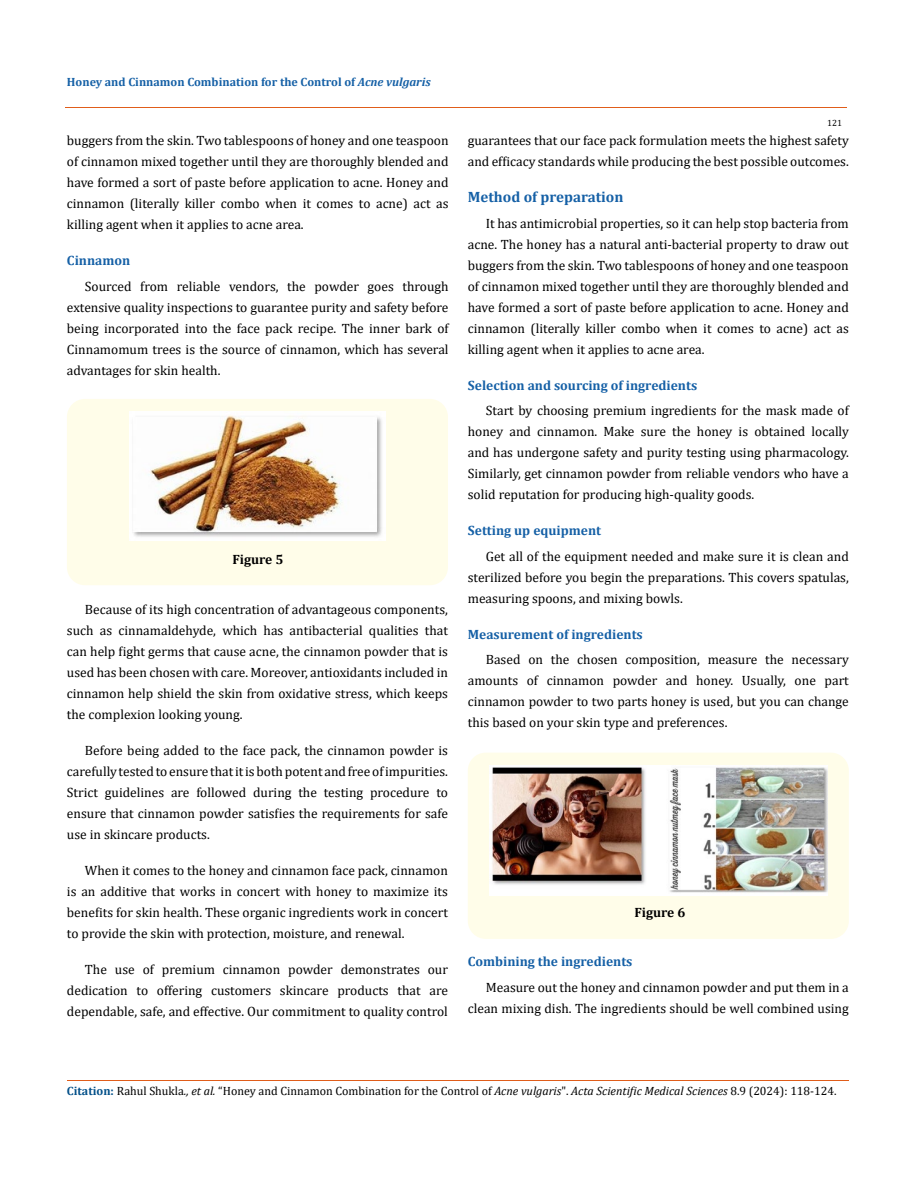
<style>
.page{position:relative;width:917px;height:1188px;background:#fff}
.page>*{position:absolute;margin:0;border:0;box-sizing:border-box;transform-origin:0 0}
.t1{font:700 15px "Cambria";color:#1560a6}
.t2{font:13.5px/21px "Cambria";color:#000;text-align:justify}
.t3{font:700 13.5px "Cambria";color:#1560a6}
.t4{font:700 13.5px "Cambria";color:#000}
.t5{font:12px "Cambria";color:#000}
.t6{font:700 12px "Cambria";color:#1560a6}
.t7{font:9px "Cambria";color:#000}
.s1{font-style:italic}
.s2{font-weight:700;color:#035089}
</style>
<div class="page">
<div style="left:67px;top:399px;width:381px;height:186px;background:#fffde9;border-radius:18px"></div>
<img style="left:130px;top:412px;width:255px;height:129px">
<div style="left:468px;top:753px;width:380px;height:186px;background:#fffde9;border-radius:18px"></div>
<img style="left:489px;top:765px;width:338px;height:130px">
<hr style="left:65px;top:108px;width:782px;height:1px;background:#e05d1a">
<hr style="left:67px;top:1080px;width:781px;height:1px;background:#e05d1a">
<p class="t6" style="left:67px;top:73px;width:365px">Honey and Cinnamon Combination for the Control of <span class="s1">Acne vulgaris</span></p>
<p class="t2" style="left:67px;top:130px;width:383px">buggers from the skin. Two tablespoons of honey and one teaspoon of cinnamon mixed together until they are thoroughly blended and have formed a sort of paste before application to acne. Honey and cinnamon (literally killer combo when it comes to acne) act as killing agent when it applies to acne area.</p>
<p class="t3" style="left:67px;top:251px;width:65px">Cinnamon</p>
<p class="t2" style="left:67px;top:276px;width:383px;text-indent:18px">Sourced from reliable vendors, the powder goes through extensive quality inspections to guarantee purity and safety before being incorporated into the face pack recipe. The inner bark of Cinnamomum trees is the source of cinnamon, which has several advantages for skin health.</p>
<p class="t4" style="left:232px;top:550px;width:52px">Figure 5</p>
<p class="t2" style="left:67px;top:599px;width:382px;text-indent:18px">Because of its high concentration of advantageous components, such as cinnamaldehyde, which has antibacterial qualities that can help fight germs that cause acne, the cinnamon powder that is used has been chosen with care. Moreover, antioxidants included in cinnamon help shield the skin from oxidative stress, which keeps the complexion looking young.</p>
<p class="t2" style="left:67px;top:740px;width:382px;text-indent:18px">Before being added to the face pack, the cinnamon powder is carefully tested to ensure that it is both potent and free of impurities.<br>Strict guidelines are followed during the testing procedure to ensure that cinnamon powder satisfies the requirements for safe use in skincare products.</p>
<p class="t2" style="left:67px;top:860px;width:382px;text-indent:18px">When it comes to the honey and cinnamon face pack, cinnamon is an additive that works in concert with honey to maximize its benefits for skin health. These organic ingredients work in concert to provide the skin with protection, moisture, and renewal.</p>
<p class="t2" style="left:67px;top:959px;width:382px;text-indent:18px">The use of premium cinnamon powder demonstrates our dedication to offering customers skincare products that are dependable, safe, and effective. Our commitment to quality control</p>
<p class="t7" style="left:827px;top:118px;width:16px">121</p>
<p class="t2" style="left:468px;top:130px;width:382px">guarantees that our face pack formulation meets the highest safety and efficacy standards while producing the best possible outcomes.</p>
<p class="t1" style="left:468px;top:187px;width:157px">Method of preparation</p>
<p class="t2" style="left:468px;top:213px;width:382px;text-indent:18px">It has antimicrobial properties, so it can help stop bacteria from acne. The honey has a natural anti-bacterial property to draw out buggers from the skin. Two tablespoons of honey and one teaspoon of cinnamon mixed together until they are thoroughly blended and have formed a sort of paste before application to acne. Honey and cinnamon (literally killer combo when it comes to acne) act as killing agent when it applies to acne area.</p>
<p class="t3" style="left:468px;top:376px;width:231px">Selection and sourcing of ingredients</p>
<p class="t2" style="left:468px;top:400px;width:382px;text-indent:18px">Start by choosing premium ingredients for the mask made of honey and cinnamon. Make sure the honey is obtained locally and has undergone safety and purity testing using pharmacology.<br>Similarly, get cinnamon powder from reliable vendors who have a solid reputation for producing high-quality goods.</p>
<p class="t3" style="left:468px;top:521px;width:135px">Setting up equipment</p>
<p class="t2" style="left:468px;top:546px;width:382px;text-indent:18px">Get all of the equipment needed and make sure it is clean and sterilized before you begin the preparations. This covers spatulas, measuring spoons, and mixing bowls.</p>
<p class="t3" style="left:468px;top:625px;width:176px">Measurement of ingredients</p>
<p class="t2" style="left:468px;top:649px;width:382px;text-indent:18px">Based on the chosen composition, measure the necessary amounts of cinnamon powder and honey. Usually, one part cinnamon powder to two parts honey is used, but you can change this based on your skin type and preferences.</p>
<p class="t4" style="left:634px;top:903px;width:52px">Figure 6</p>
<p class="t3" style="left:468px;top:952px;width:166px">Combining the ingredients</p>
<p class="t2" style="left:468px;top:977px;width:382px;text-align:right">Measure out the honey and cinnamon powder and put them in a clean mixing dish. The ingredients should be well combined using</p>
<p class="t5" style="left:67px;top:1084px;width:771px"><span class="s2">Citation:</span> Rahul Shukla<span class="s1">., et al.</span> “Honey and Cinnamon Combination for the Control of <span class="s1">Acne vulgaris</span>". <span class="s1">Acta Scientific Medical Sciences</span> 8.9 (2024): 118-124.</p>
</div>
